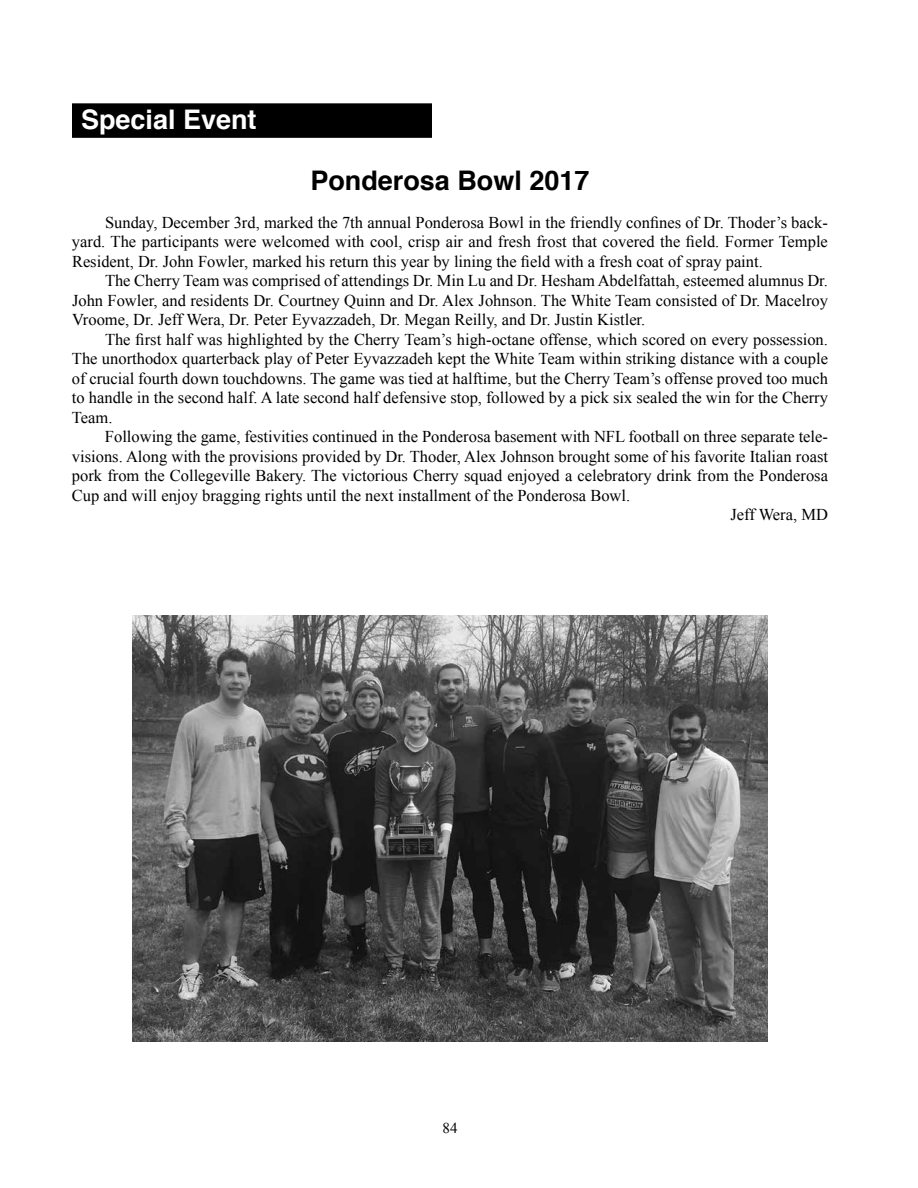
<style>
.page{position:relative;width:918px;height:1188px;background:#fff}
.page>*{position:absolute;margin:0;border:0;box-sizing:border-box;transform-origin:0 0}
.t1{font:700 27px "Helvetica";color:#000}
.t2{font:700 27px "Helvetica";color:#fff}
.t3{font:16.5px/19.5px "Times New Roman";color:#000;text-align:justify}
.t4{font:15px "Times New Roman";color:#000}
</style>
<div class="page">
<div style="left:72px;top:103px;width:360px;height:35px;background:#000"></div>
<img style="left:132px;top:615px;width:636px;height:427px">
<h1 class="t2" style="left:81px;top:98px;width:177px">Special Event</h1>
<h1 class="t1" style="left:310px;top:159px;width:281px">Ponderosa Bowl 2017</h1>
<p class="t3" style="left:72px;top:212px;width:758px;text-indent:33px">Sunday, December 3rd, marked the 7th annual Ponderosa Bowl in the friendly confines of Dr. Thoder’s back&shy;yard. The participants were welcomed with cool, crisp air and fresh frost that covered the field. Former Temple Resident, Dr. John Fowler, marked his return this year by lining the field with a fresh coat of spray paint.</p>
<p class="t3" style="left:72px;top:271px;width:758px;text-indent:33px">The Cherry Team was comprised of attendings Dr. Min Lu and Dr. Hesham Abdelfattah, esteemed alumnus Dr.<br>John Fowler, and residents Dr. Courtney Quinn and Dr. Alex Johnson. The White Team consisted of Dr. Macelroy Vroome, Dr. Jeff Wera, Dr. Peter Eyvazzadeh, Dr. Megan Reilly, and Dr. Justin Kistler.</p>
<p class="t3" style="left:72px;top:329px;width:758px;text-indent:33px">The first half was highlighted by the Cherry Team’s high-octane offense, which scored on every possession.<br>The unorthodox quarterback play of Peter Eyvazzadeh kept the White Team within striking distance with a couple of crucial fourth down touchdowns. The game was tied at halftime, but the Cherry Team’s offense proved too much to handle in the second half. A late second half defensive stop, followed by a pick six sealed the win for the Cherry Team.</p>
<p class="t3" style="left:105px;top:427px;width:724px">Following the game, festivities continued in the Ponderosa basement with NFL football on three separate tele-</p>
<p class="t3" style="left:72px;top:446px;width:758px">visions. Along with the provisions provided by Dr. Thoder, Alex Johnson brought some of his favorite Italian roast</p>
<p class="t3" style="left:72px;top:466px;width:758px">pork from the Collegeville Bakery. The victorious Cherry squad enjoyed a celebratory drink from the Ponderosa</p>
<p class="t3" style="left:72px;top:485px;width:560px">Cup and will enjoy bragging rights until the next installment of the Ponderosa Bowl.</p>
<p class="t3" style="left:730px;top:505px;width:99px">Jeff Wera, MD</p>
<p class="t4" style="left:442px;top:1118px;width:16px">84</p>
</div>
